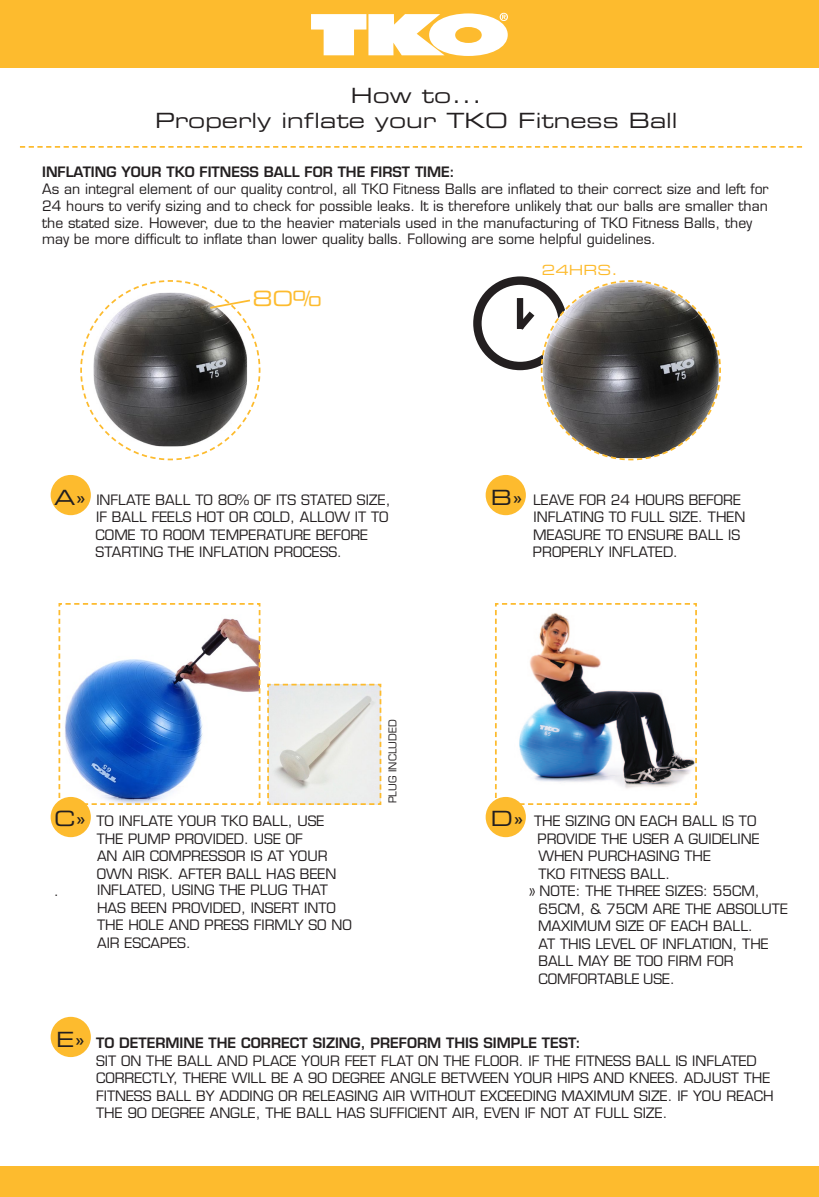
<style>
.page{position:relative;width:819px;height:1197px;background:#fff}
.page>*{position:absolute;margin:0;border:0;box-sizing:border-box;transform-origin:0 0}
.t1{font:21px "Eurostile Extended Two";color:#231f20}
.t2{font:21px "Eurostile Extended Two";color:#fdbb2e}
.t3{font:14px/17.5px "Eurostile";color:#231f20}
.t4{font:600 14px "Eurostile";color:#231f20}
.t5{font:14px "Eurostile Extended Two";color:#fdbb2e}
.t6{font:10.5px "Eurostile";color:#231f20}
.s1{font-family:"Eurostile Extended Two";font-size:21px}
</style>
<div class="page">
<div style="left:473px;top:276px;width:94px;height:94px;border:8px solid #231f20;border-radius:50%"></div>
<img style="left:494px;top:603px;width:203px;height:203px">
<svg style="left:58px;top:603px;width:203px;height:203px"></svg>
<div style="left:0;top:0;width:819px;height:68px;background:#fdbb2e"></div>
<div style="left:0;top:1167px;width:819px;height:30px;background:#fdbb2e"></div>
<svg style="left:20px;top:146px;width:782px;height:2px"></svg>
<div style="left:51px;top:475px;width:40px;height:40px;background:#fdbb2e;border-radius:50%"></div>
<div style="left:486px;top:475px;width:40px;height:40px;background:#fdbb2e;border-radius:50%"></div>
<div style="left:51px;top:797px;width:40px;height:40px;background:#fdbb2e;border-radius:50%"></div>
<div style="left:486px;top:797px;width:40px;height:40px;background:#fdbb2e;border-radius:50%"></div>
<svg style="left:311px;top:13px;width:197px;height:43px"></svg>
<svg style="left:511px;top:279px;width:210px;height:182px"></svg>
<svg style="left:80px;top:280px;width:181px;height:181px"></svg>
<div style="left:51px;top:1017px;width:40px;height:40px;background:#fdbb2e;border-radius:50%"></div>
<svg style="left:267px;top:683px;width:115px;height:122px;background:#e6e5dd"></svg>
<p class="t1" style="left:351px;top:81px;width:132px">How to...</p>
<p class="t1" style="left:155px;top:106px;width:524px">Properly inflate your TKO Fitness Ball</p>
<p class="t4" style="left:42px;top:163px;width:414px">INFLATING YOUR TKO FITNESS BALL FOR THE FIRST TIME:</p>
<p class="t3" style="left:42px;top:180px;width:728px;line-height:16.8px">As an integral element of our quality control, all TKO Fitness Balls are inflated to their correct size and left for 24 hours to verify sizing and to check for possible leaks. It is therefore unlikely that our balls are smaller than the stated size. However, due to the heavier materials used in the manufacturing of TKO Fitness Balls, they may be more difficult to inflate than lower quality balls. Following are some helpful guidelines.</p>
<p class="t2" style="left:253px;top:284px;width:70px">80%</p>
<p class="t3" style="left:54px;top:491px;width:338px"><span class="s1">A»</span> INFLATE BALL TO 80% OF ITS STATED SIZE,</p>
<p class="t3" style="left:96px;top:508px;width:294px">IF BALL FEELS HOT OR COLD, ALLOW IT TO<br>COME TO ROOM TEMPERATURE BEFORE</p>
<p class="t3" style="left:96px;top:543px;width:248px">STARTING THE INFLATION PROCESS.</p>
<p class="t3" style="left:54px;top:812px;width:272px"><span class="s1">C»</span> TO INFLATE YOUR TKO BALL, USE</p>
<p class="t3" style="left:97px;top:830px;width:208px">THE PUMP PROVIDED. USE OF</p>
<p class="t3" style="left:97px;top:847px;width:232px">AN AIR COMPRESSOR IS AT YOUR</p>
<p class="t3" style="left:97px;top:865px;width:241px">OWN RISK. AFTER BALL HAS BEEN</p>
<p class="t3" style="left:54px;top:882px;width:6px">.</p>
<p class="t3" style="left:97px;top:881px;width:256px">INFLATED, USING THE PLUG THAT<br>HAS BEEN PROVIDED, INSERT INTO<br>THE HOLE AND PRESS FIRMLY SO NO<br>AIR ESCAPES.</p>
<p class="t6" style="left:386px;top:803px;width:85px;rotate:-90deg">PLUG INCLUDED</p>
<p class="t5" style="left:542px;top:260px;width:77px">24HRS.</p>
<p class="t3" style="left:533px;top:491px;width:214px;text-indent:-42px"><span class="s1">B»</span> LEAVE FOR 24 HOURS BEFORE<br>INFLATING TO FULL SIZE. THEN<br>MEASURE TO ENSURE BALL IS<br>PROPERLY INFLATED.</p>
<p class="t3" style="left:491px;top:812px;width:270px;text-align:right"><span class="s1">D»</span> THE SIZING ON EACH BALL IS TO<br>PROVIDE THE USER A GUIDELINE</p>
<p class="t3" style="left:538px;top:847px;width:174px">WHEN PURCHASING THE<br>TKO FITNESS BALL.</p>
<p class="t3" style="left:538px;top:882px;width:251px;text-indent:-10px">» NOTE: THE THREE SIZES: 55CM,<br>65CM, &amp; 75CM ARE THE ABSOLUTE</p>
<p class="t3" style="left:538px;top:917px;width:216px">MAXIMUM SIZE OF EACH BALL.</p>
<p class="t3" style="left:538px;top:935px;width:232px">AT THIS LEVEL OF INFLATION, THE<br>BALL MAY BE TOO FIRM FOR</p>
<p class="t3" style="left:538px;top:970px;width:138px">COMFORTABLE USE.</p>
<p class="t1" style="left:56px;top:1025px;width:31px">E»</p>
<p class="t4" style="left:96px;top:1034px;width:486px">TO DETERMINE THE CORRECT SIZING, PREFORM THIS SIMPLE TEST:</p>
<p class="t3" style="left:96px;top:1052px;width:679px">SIT ON THE BALL AND PLACE YOUR FEET FLAT ON THE FLOOR. IF THE FITNESS BALL IS INFLATED CORRECTLY, THERE WILL BE A 90 DEGREE ANGLE BETWEEN YOUR HIPS AND KNEES. ADJUST THE FITNESS BALL BY ADDING OR RELEASING AIR WITHOUT EXCEEDING MAXIMUM SIZE. IF YOU REACH THE 90 DEGREE ANGLE, THE BALL HAS SUFFICIENT AIR, EVEN IF NOT AT FULL SIZE.</p>
</div>
